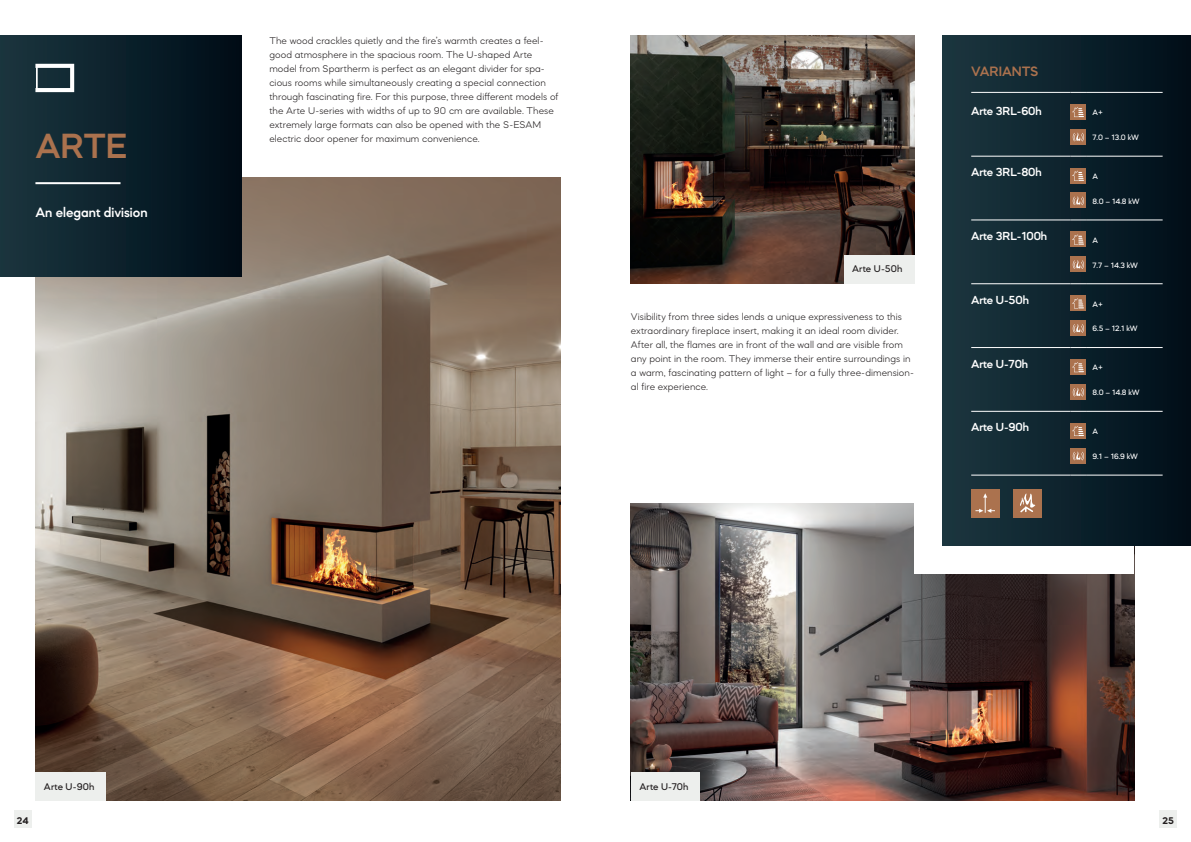
<style>
.page{position:relative;width:1191px;height:842px;background:#fff}
.page>*{position:absolute;margin:0;border:0;box-sizing:border-box;transform-origin:0 0}
.t1{font:600 36px "Mazzard M";color:#ab724e}
.t2{font:600 14px "Mazzard M";color:#fff}
.t3{font:600 14px "Mazzard M";color:#ab724e}
.t4{font:600 12px "Mazzard M";letter-spacing:-.01em;color:#fff}
.t5{font:300 10px/14px "Mazzard M";letter-spacing:.005em;color:#231f20}
.t6{font:500 10px "Mazzard M";letter-spacing:.015em;color:#231f20}
.t7{font:700 10px "Mazzard M";color:#231f20}
.t8{font:500 8px "Mazzard M";letter-spacing:-.03em;color:#fff}
</style>
<div class="page">
<img style="left:35px;top:177px;width:525px;height:624px">
<img style="left:631px;top:503px;width:503px;height:298px">
<div style="left:914px;top:503px;width:220px;height:71px;background:#fff"></div>
<div style="left:943px;top:35px;width:248px;height:511px;background:linear-gradient(to right,#1d3841,#000f1a)"></div>
<img style="left:631px;top:35px;width:283px;height:248px">
<div style="left:843px;top:255px;width:71px;height:28px;background:#edefed"></div>
<div style="left:631px;top:772px;width:68px;height:29px;background:#edefed"></div>
<div style="left:35px;top:772px;width:71px;height:29px;background:#edefed"></div>
<div style="left:0;top:35px;width:241px;height:241px;background:linear-gradient(to right,#1a363f,#000c17)"></div>
<hr style="left:35px;top:182px;width:85px;height:2px;background:#fff">
<svg style="left:35px;top:64px;width:39px;height:28px"></svg>
<div style="left:971px;top:489px;width:28px;height:28px;background:#ab724e"></div>
<svg style="left:975px;top:493px;width:20px;height:20px"></svg>
<div style="left:1013px;top:489px;width:29px;height:28px;background:#ab724e"></div>
<svg style="left:1020px;top:494px;width:15px;height:18px"></svg>
<hr style="left:971px;top:92px;width:99px;height:1px;background:#fff">
<svg style="left:1070px;top:92px;width:17px;height:1px"></svg>
<hr style="left:1087px;top:92px;width:75px;height:1px;background:#fff">
<hr style="left:971px;top:156px;width:99px;height:1px;background:#fff">
<svg style="left:1070px;top:156px;width:17px;height:1px"></svg>
<hr style="left:1087px;top:156px;width:75px;height:1px;background:#fff">
<hr style="left:971px;top:220px;width:99px;height:1px;background:#fff">
<svg style="left:1070px;top:220px;width:17px;height:1px"></svg>
<hr style="left:1087px;top:220px;width:75px;height:1px;background:#fff">
<hr style="left:971px;top:283px;width:99px;height:1px;background:#fff">
<svg style="left:1070px;top:283px;width:17px;height:1px"></svg>
<hr style="left:1087px;top:283px;width:75px;height:1px;background:#fff">
<hr style="left:971px;top:347px;width:99px;height:1px;background:#fff">
<svg style="left:1070px;top:347px;width:17px;height:1px"></svg>
<hr style="left:1087px;top:347px;width:75px;height:1px;background:#fff">
<hr style="left:971px;top:411px;width:99px;height:1px;background:#fff">
<svg style="left:1070px;top:411px;width:17px;height:1px"></svg>
<hr style="left:1087px;top:411px;width:75px;height:1px;background:#fff">
<hr style="left:971px;top:475px;width:99px;height:1px;background:#fff">
<svg style="left:1070px;top:475px;width:17px;height:1px"></svg>
<hr style="left:1087px;top:475px;width:75px;height:1px;background:#fff">
<div style="left:1070px;top:104px;width:16px;height:16px;background:#ab724e"></div>
<svg style="left:1072px;top:107px;width:12px;height:10px"></svg>
<div style="left:1070px;top:129px;width:16px;height:15px;background:#ab724e"></div>
<svg style="left:1072px;top:132px;width:12px;height:9px"></svg>
<div style="left:1070px;top:168px;width:16px;height:15px;background:#ab724e"></div>
<svg style="left:1072px;top:171px;width:12px;height:10px"></svg>
<div style="left:1070px;top:193px;width:16px;height:15px;background:#ab724e"></div>
<svg style="left:1072px;top:196px;width:12px;height:9px"></svg>
<div style="left:1070px;top:232px;width:16px;height:15px;background:#ab724e"></div>
<svg style="left:1072px;top:234px;width:12px;height:11px"></svg>
<div style="left:1070px;top:256px;width:16px;height:16px;background:#ab724e"></div>
<svg style="left:1072px;top:260px;width:12px;height:9px"></svg>
<div style="left:1070px;top:295px;width:16px;height:16px;background:#ab724e"></div>
<svg style="left:1072px;top:298px;width:12px;height:10px"></svg>
<div style="left:1070px;top:320px;width:16px;height:16px;background:#ab724e"></div>
<svg style="left:1072px;top:324px;width:12px;height:9px"></svg>
<div style="left:1070px;top:359px;width:16px;height:16px;background:#ab724e"></div>
<svg style="left:1072px;top:362px;width:12px;height:10px"></svg>
<div style="left:1070px;top:384px;width:16px;height:16px;background:#ab724e"></div>
<svg style="left:1072px;top:388px;width:12px;height:9px"></svg>
<div style="left:1070px;top:423px;width:16px;height:16px;background:#ab724e"></div>
<svg style="left:1072px;top:426px;width:12px;height:10px"></svg>
<div style="left:1070px;top:448px;width:16px;height:15px;background:#ab724e"></div>
<svg style="left:1072px;top:451px;width:12px;height:9px"></svg>
<div style="left:14px;top:811px;width:17px;height:17px;background:#edefed"></div>
<div style="left:1159px;top:811px;width:17px;height:17px;background:#edefed"></div>
<h1 class="t1" style="left:35px;top:124px;width:93px">ARTE</h1>
<h2 class="t2" style="left:35px;top:204px;width:114px">An elegant division</h2>
<p class="t5" style="left:269px;top:33px;width:291px">The wood crackles quietly and the fire’s warmth creates a feel&shy;good atmosphere in the spacious room. The U-shaped Arte model from Spartherm is perfect as an elegant divider for spa&shy;cious rooms while simultaneously creating a special connection through fascinating fire. For this purpose, three different models of the Arte U-series with widths of up to 90 cm are available. These extremely large formats can also be opened with the S-ESAM electric door opener for maximum convenience.</p>
<p class="t6" style="left:852px;top:263px;width:52px">Arte U-50h</p>
<p class="t5" style="left:631px;top:310px;width:284px">Visibility from three sides lends a unique expressiveness to this extraordinary fireplace insert, making it an ideal room divider.<br>After all, the flames are in front of the wall and are visible from any point in the room. They immerse their entire surroundings in a warm, fascinating pattern of light – for a fully three-dimension&shy;al fire experience.</p>
<h2 class="t3" style="left:971px;top:62px;width:69px">VARIANTS</h2>
<p class="t4" style="left:971px;top:104px;width:72px">Arte 3RL-60h</p>
<p class="t8" style="left:1092px;top:108px;width:12px">A+</p>
<p class="t8" style="left:1092px;top:132px;width:48px">7.0 – 13.0 kW</p>
<p class="t4" style="left:971px;top:165px;width:72px">Arte 3RL-80h</p>
<p class="t8" style="left:1092px;top:171px;width:7px">A</p>
<p class="t8" style="left:1092px;top:196px;width:49px">8.0 – 14.8 kW</p>
<p class="t4" style="left:971px;top:229px;width:77px">Arte 3RL-100h</p>
<p class="t8" style="left:1092px;top:235px;width:7px">A</p>
<p class="t8" style="left:1092px;top:260px;width:47px">7.7 – 14.3 kW</p>
<p class="t4" style="left:971px;top:292px;width:59px">Arte U-50h</p>
<p class="t8" style="left:1092px;top:299px;width:12px">A+</p>
<p class="t8" style="left:1092px;top:324px;width:46px">6.5 – 12.1 kW</p>
<p class="t4" style="left:971px;top:356px;width:58px">Arte U-70h</p>
<p class="t8" style="left:1092px;top:363px;width:12px">A+</p>
<p class="t8" style="left:1092px;top:388px;width:49px">8.0 – 14.8 kW</p>
<p class="t4" style="left:971px;top:420px;width:59px">Arte U-90h</p>
<p class="t8" style="left:1092px;top:427px;width:7px">A</p>
<p class="t8" style="left:1092px;top:451px;width:47px">9.1 – 16.9 kW</p>
<p class="t6" style="left:44px;top:780px;width:52px">Arte U-90h</p>
<p class="t6" style="left:639px;top:780px;width:51px">Arte U-70h</p>
<p class="t7" style="left:17px;top:814px;width:13px">24</p>
<p class="t7" style="left:1162px;top:814px;width:13px">25</p>
</div>
